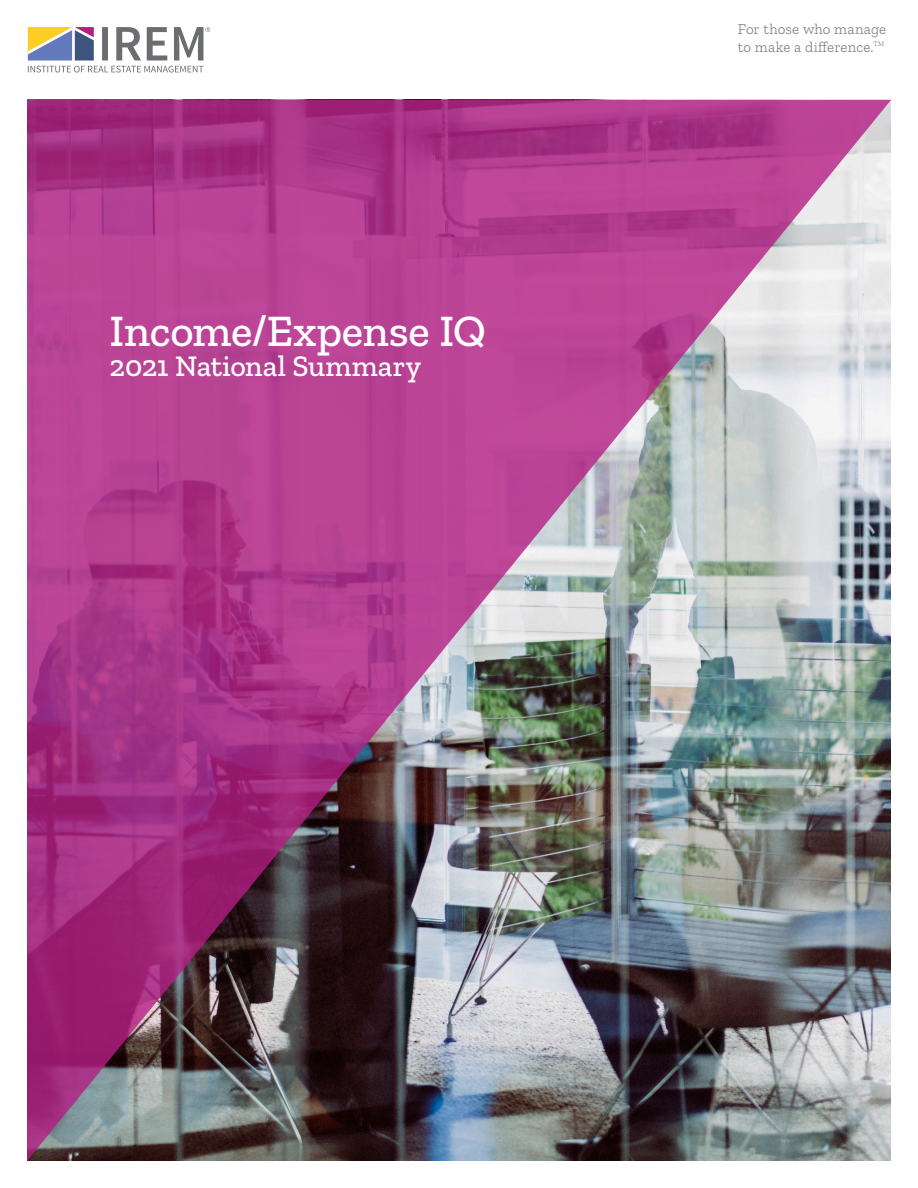
<style>
.page{position:relative;width:918px;height:1188px;background:#fff}
.page>*{position:absolute;margin:0;border:0;box-sizing:border-box;transform-origin:0 0}
.Body_Copy_No_PG_Spac{font:500 45px "Zilla Slab";letter-spacing:-.01em;color:#fff}
.Body_Copy_No_PG_Spac-2{font:500 30px "Zilla Slab";color:#fff}
.Body_Copy_No_PG_Spac-3{font:300 15px "Zilla Slab";letter-spacing:.005em;color:#7b7c7b}
</style>
<div class="page">
<svg style="left:28px;top:27px;width:182px;height:46px"></svg>
<img style="left:27px;top:100px;width:864px;height:1061px">
<p class="Body_Copy_No_PG_Spac" style="left:110px;top:306px;width:378px">Income/Expense IQ</p>
<p class="Body_Copy_No_PG_Spac-2" style="left:110px;top:349px;width:313px">2021 National Summary</p>
<p class="Body_Copy_No_PG_Spac-3" style="left:738px;top:21px;width:150px">For those who manage</p>
<p class="Body_Copy_No_PG_Spac-3" style="left:738px;top:39px;width:148px">to make a difference. <sup>TM</sup></p>
</div>
